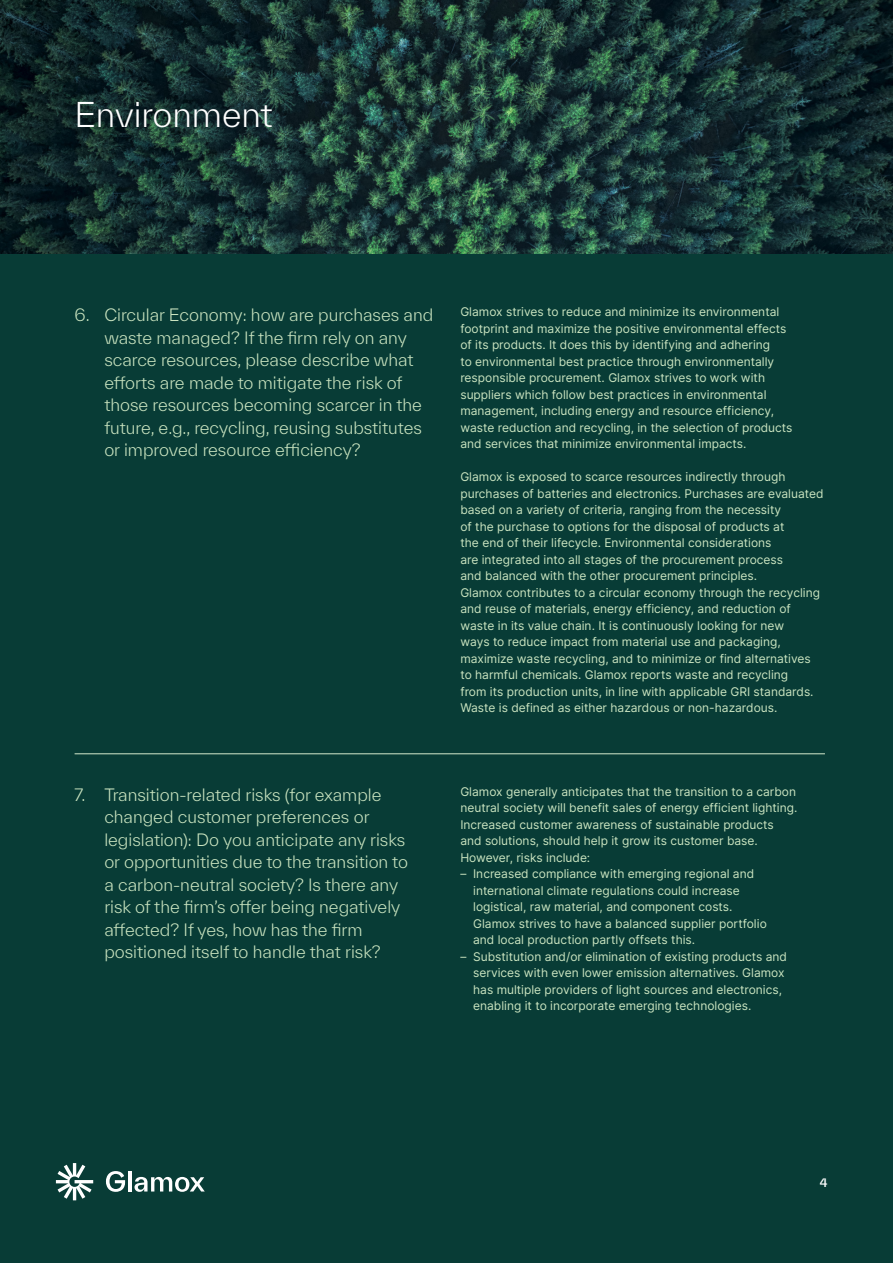
<style>
.page{position:relative;width:893px;height:1263px;background:#083c36}
.page>*{position:absolute;margin:0;border:0;box-sizing:border-box;transform-origin:0 0}
.Headline_2_22pt{font:300 33px "TWK Everett";color:#fff}
.t1{font:300 16.5px/22.5px "TWK Everett";color:#cae4c0}
.Body_copy_9pt{font:12px/16.5px "Inter";color:#cae4c0}
.t2{font:500 11.25px "TWK Everett";color:#fff}
</style>
<div class="page">
<svg style="left:56px;top:1163px;width:37px;height:37px"></svg>
<hr style="left:128px;top:1171px;width:3px;height:20px;background:#fff">
<svg style="left:134px;top:1177px;width:71px;height:15px"></svg>
<svg style="left:106px;top:1171px;width:19px;height:21px"></svg>
<img style="left:0;top:0;width:893px;height:254px">
<hr style="left:75px;top:753px;width:750px;height:1px;background:#d4e9cc">
<p class="Headline_2_22pt" style="left:75px;top:92px;width:199px">Environment</p>
<p class="t1" style="left:104px;top:304px;width:330px;text-indent:-30px">6. Circular Economy: how are purchases and waste managed? If the firm rely on any scarce resources, please describe what efforts are made to mitigate the risk of those resources becoming scarcer in the future, e.g., recycling, reusing substitutes or improved resource efficiency?</p>
<p class="Body_copy_9pt" style="left:460px;top:303px;width:334px">Glamox strives to reduce and minimize its environmental footprint and maximize the positive environmental effects of its products. It does this by identifying and adhering<br>to environmental best practice through environmentally responsible procurement. Glamox strives to work with suppliers which follow best practices in environmental management, including energy and resource efficiency, waste reduction and recycling, in the selection of products and services that minimize environmental impacts.</p>
<p class="Body_copy_9pt" style="left:460px;top:468px;width:365px">Glamox is exposed to scarce resources indirectly through purchases of batteries and electronics. Purchases are evaluated based on a variety of criteria, ranging from the necessity<br>of the purchase to options for the disposal of products at<br>the end of their lifecycle. Environmental considerations<br>are integrated into all stages of the procurement process<br>and balanced with the other procurement principles.</p>
<p class="Body_copy_9pt" style="left:460px;top:584px;width:361px">Glamox contributes to a circular economy through the recycling and reuse of materials, energy efficiency, and reduction of waste in its value chain. It is continuously looking for new<br>ways to reduce impact from material use and packaging, maximize waste recycling, and to minimize or find alternatives to harmful chemicals. Glamox reports waste and recycling<br>from its production units, in line with applicable GRI standards.<br>Waste is defined as either hazardous or non-hazardous.</p>
<p class="t1" style="left:104px;top:783px;width:305px;text-indent:-30px">7. Transition-related risks (for example changed customer preferences or legislation): Do you anticipate any risks or opportunities due to the transition to a carbon-neutral society? Is there any risk of the firm’s offer being negatively affected? If yes, how has the firm positioned itself to handle that risk?</p>
<p class="Body_copy_9pt" style="left:460px;top:783px;width:338px">Glamox generally anticipates that the transition to a carbon neutral society will benefit sales of energy efficient lighting.<br>Increased customer awareness of sustainable products and solutions, should help it grow its customer base.</p>
<p class="Body_copy_9pt" style="left:460px;top:849px;width:131px">However, risks include:</p>
<p class="Body_copy_9pt" style="left:473px;top:865px;width:295px;text-indent:-13px">– Increased compliance with emerging regional and international climate regulations could increase logistical, raw material, and component costs.<br>Glamox strives to have a balanced supplier portfolio and local production partly offsets this.</p>
<p class="Body_copy_9pt" style="left:473px;top:948px;width:315px;text-indent:-13px">– Substitution and/or elimination of existing products and services with even lower emission alternatives. Glamox has multiple providers of light sources and electronics, enabling it to incorporate emerging technologies.</p>
<p class="t2" style="left:820px;top:1175px;width:9px">4</p>
</div>
